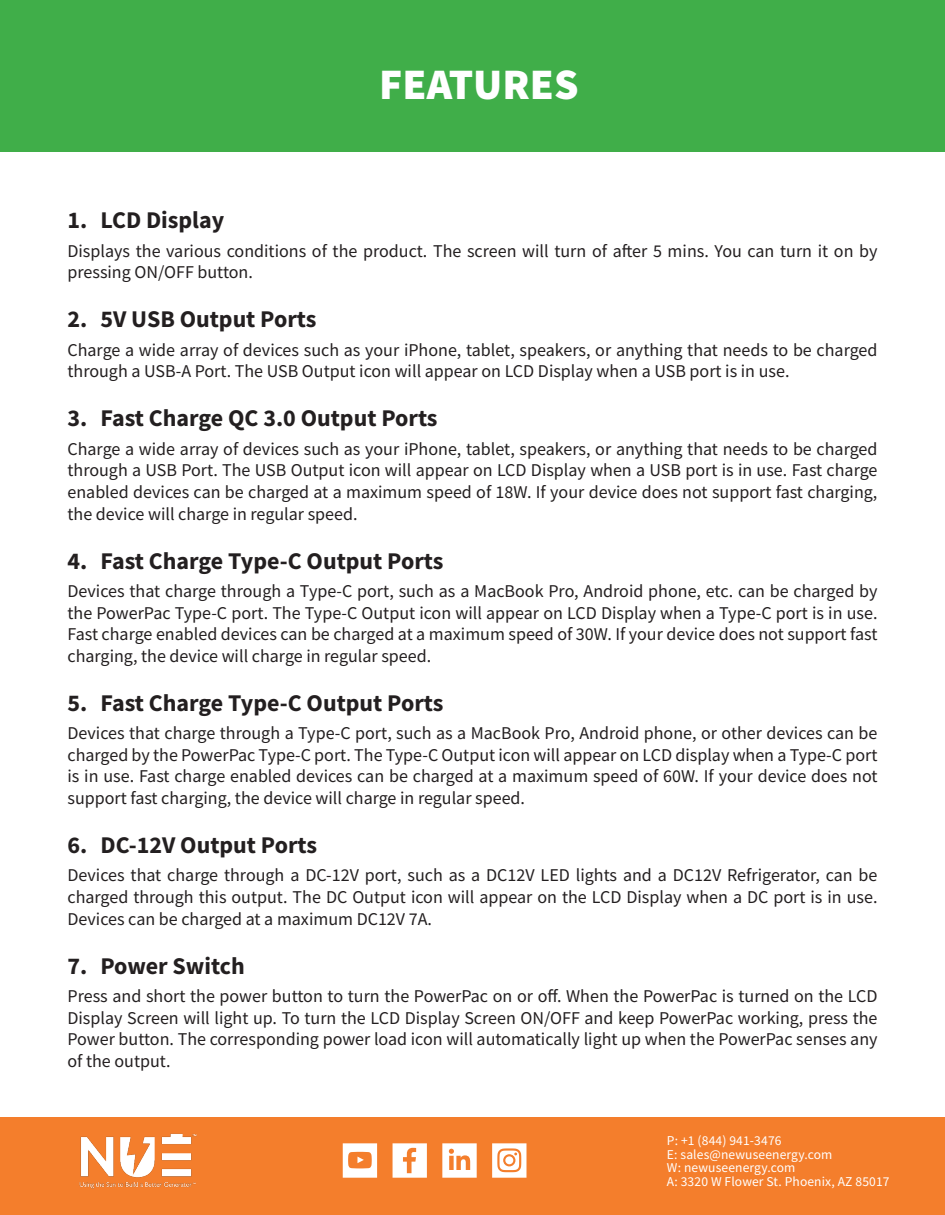
<style>
.page{position:relative;width:945px;height:1215px;background:#fff}
.page>*{position:absolute;margin:0;border:0;box-sizing:border-box;transform-origin:0 0}
.t1{font:900 43.5px "Source Sans Pro";color:#fff}
.t2{font:700 24px "Source Sans Pro";color:#231f20}
.text{font:18px/21.6px "Source Sans Pro";color:#231f20;text-align:justify}
.t3{font:13.5px/13.5px "Source Sans Pro";letter-spacing:.01em;color:#fff}
</style>
<div class="page">
<div style="left:0;top:1118px;width:14px;height:97px;background:#f47e2c"></div>
<div style="left:14px;top:1118px;width:931px;height:97px;background:#f47e2c"></div>
<svg style="left:492px;top:1143px;width:34px;height:35px"></svg>
<div style="left:505px;top:1156px;width:8px;height:8px;background:#fff;border-radius:50%"></div>
<svg style="left:442px;top:1143px;width:35px;height:35px"></svg>
<svg style="left:343px;top:1143px;width:34px;height:35px"></svg>
<svg style="left:393px;top:1143px;width:34px;height:35px"></svg>
<img style="left:79px;top:1133px;width:118px;height:56px">
<div style="left:0;top:1px;width:945px;height:151px;background:#40ae49"></div>
<p class="t1" style="left:379px;top:54px;width:201px">FEATURES</p>
<p class="t2" style="left:68px;top:204px;width:158px">1. LCD Display</p>
<p class="text" style="left:68px;top:240px;width:812px">Displays the various conditions of the product. The screen will turn of after 5 mins. You can turn it on by pressing ON/OFF button.</p>
<p class="t2" style="left:68px;top:303px;width:251px">2. 5V USB Output Ports</p>
<p class="text" style="left:68px;top:339px;width:812px">Charge a wide array of devices such as your iPhone, tablet, speakers, or anything that needs to be charged through a USB-A Port. The USB Output icon will appear on LCD Display when a USB port is in use.</p>
<p class="t2" style="left:68px;top:402px;width:372px">3. Fast Charge QC 3.0 Output Ports</p>
<p class="text" style="left:68px;top:438px;width:812px">Charge a wide array of devices such as your iPhone, tablet, speakers, or anything that needs to be charged through a USB Port. The USB Output icon will appear on LCD Display when a USB port is in use. Fast charge enabled devices can be charged at a maximum speed of 18W. If your device does not support fast charging, the device will charge in regular speed.</p>
<p class="t2" style="left:68px;top:544px;width:378px">4. Fast Charge Type-C Output Ports</p>
<p class="text" style="left:68px;top:580px;width:812px">Devices that charge through a Type-C port, such as a MacBook Pro, Android phone, etc. can be charged by the PowerPac Type-C port. The Type-C Output icon will appear on LCD Display when a Type-C port is in use.<br>Fast charge enabled devices can be charged at a maximum speed of 30W. If your device does not support fast charging, the device will charge in regular speed.</p>
<p class="t2" style="left:68px;top:687px;width:378px">5. Fast Charge Type-C Output Ports</p>
<p class="text" style="left:68px;top:722px;width:812px">Devices that charge through a Type-C port, such as a MacBook Pro, Android phone, or other devices can be charged by the PowerPac Type-C port. The Type-C Output icon will appear on LCD display when a Type-C port is in use. Fast charge enabled devices can be charged at a maximum speed of 60W. If your device does not support fast charging, the device will charge in regular speed.</p>
<p class="t2" style="left:68px;top:829px;width:251px">6. DC-12V Output Ports</p>
<p class="text" style="left:68px;top:865px;width:812px">Devices that charge through a DC-12V port, such as a DC12V LED lights and a DC12V Refrigerator, can be charged through this output. The DC Output icon will appear on the LCD Display when a DC port is in use.<br>Devices can be charged at a maximum DC12V 7A.</p>
<p class="t2" style="left:68px;top:949px;width:179px">7. Power Switch</p>
<p class="text" style="left:68px;top:985px;width:812px">Press and short the power button to turn the PowerPac on or off. When the PowerPac is turned on the LCD Display Screen will light up. To turn the LCD Display Screen ON/OFF and keep PowerPac working, press the Power button. The corresponding power load icon will automatically light up when the PowerPac senses any of the output.</p>
<p class="t3" style="left:667px;top:1134px;width:224px">P: +1 (844) 941-3476<br>E: sales@newuseenergy.com<br>W: newuseenergy.com<br>A: 3320 W Flower St. Phoenix, AZ 85017</p>
</div>
